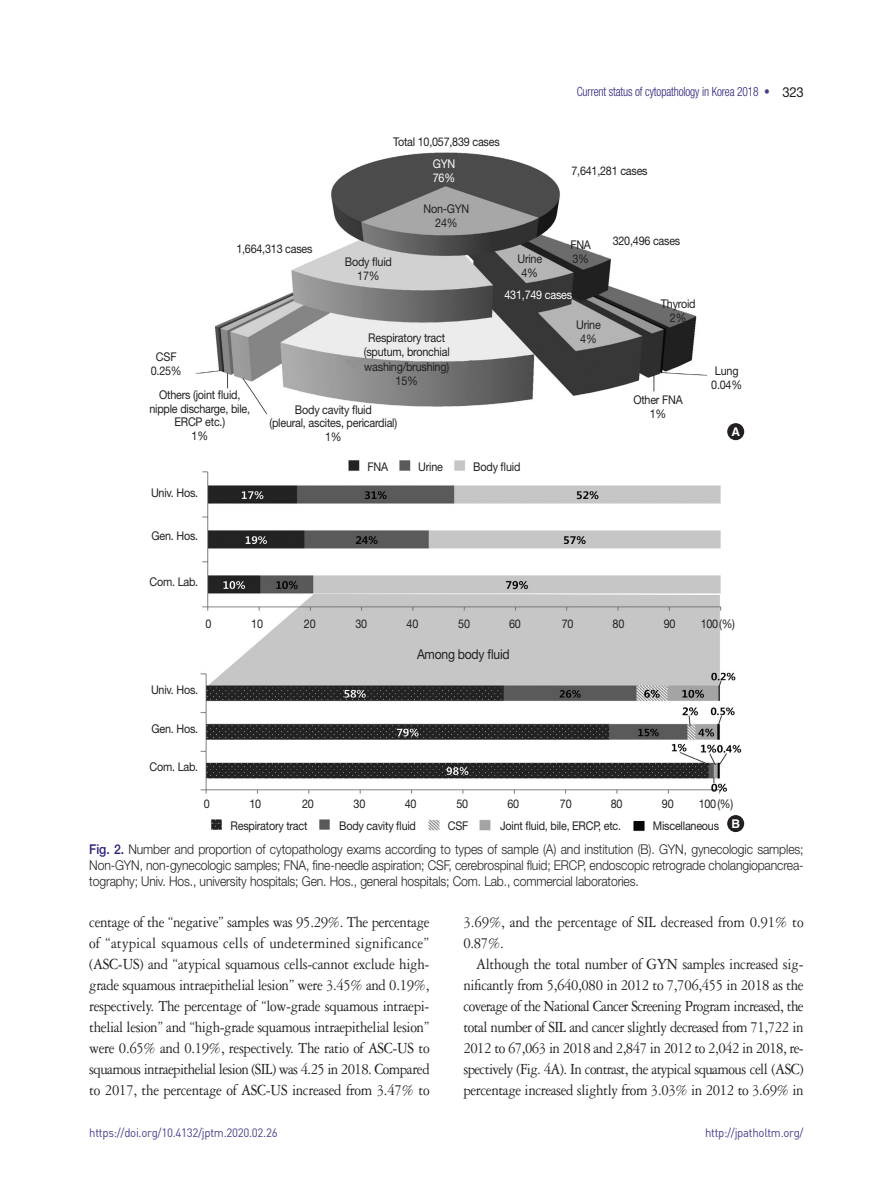
<style>
.page{position:relative;width:893px;height:1191px;background:#fff}
.page>*{position:absolute;margin:0;border:0;box-sizing:border-box;transform-origin:0 0}
.t1{font:16.5px/21px "Garamond 3 LT Std";letter-spacing:-.02em;color:#231f20;text-align:justify;scale:.9 1}
.t2{font:300 13.5px/16.2px "Helvetica Neue LT Std";letter-spacing:-.01em;color:#231f20;text-align:justify;scale:.9 1}
.t3{font:13.5px "Helvetica Neue LT Std";letter-spacing:-.02em;color:#231f20;scale:.9 1}
.t4{font:300 condensed 12.75px "Helvetica Neue LT Std";letter-spacing:-.01em;color:#26237b;scale:.9 1}
.t5{font:12px/14.2px "Helvetica Neue LT Std";letter-spacing:-.02em;color:#231f20;text-align:center;scale:.9 1}
.t6{font:12px "Dinreg";letter-spacing:-.025em;color:#45428b;scale:.95 1}
.t7{font:12px/14.2px "Helvetica Neue LT Std";letter-spacing:-.02em;color:#fff;scale:.9 1}
.t8{font:700 12px "Helvetica LT Std";color:#fff}
.s1{color:#45428b}
.s2{font-weight:400;font-stretch:normal;font-size:13.8px;color:#231f20}
.s3{font-weight:500;color:#26237b}
</style>
<div class="page">
<img style="left:200px;top:471px;width:544px;height:360px">
<div style="left:203px;top:818px;width:520px;height:14px;background:#fff"></div>
<img style="left:207px;top:817px;width:18px;height:13px">
<img style="left:316px;top:817px;width:18px;height:13px">
<img style="left:424px;top:817px;width:18px;height:14px">
<img style="left:476px;top:817px;width:19px;height:14px">
<img style="left:629px;top:817px;width:19px;height:14px">
<div style="left:301px;top:445px;width:264px;height:28px;background:#fff"></div>
<img style="left:348px;top:460px;width:12px;height:11px">
<img style="left:399px;top:460px;width:12px;height:11px">
<img style="left:454px;top:460px;width:11px;height:11px">
<div style="left:727px;top:815px;width:17px;height:17px;background:#231f20;border-radius:50%"></div>
<img style="left:195px;top:152px;width:549px;height:288px">
<div style="left:727px;top:423px;width:17px;height:17px;background:#231f20;border-radius:50%"></div>
<p class="t5" style="left:236px;top:242px;width:86px">1,664,313 cases</p>
<p class="t5" style="left:393px;top:134px;width:120px">Total 10,057,839 cases</p>
<p class="t7" style="left:433px;top:156px;width:27px">GYN<br>76%</p>
<p class="t5" style="left:423px;top:201px;width:53px">Non-GYN<br>24%</p>
<p class="t5" style="left:345px;top:254px;width:54px">Body fluid<br>17%</p>
<p class="t5" style="left:517px;top:251px;width:29px">Urine<br>4%</p>
<p class="t4" style="left:577px;top:84px;width:254px">Current status of cytopathology in Korea 2018 <span class="s1">•</span> <span class="s2">323</span></p>
<p class="t5" style="left:571px;top:163px;width:86px">7,641,281 cases</p>
<p class="t5" style="left:570px;top:237px;width:24px;text-align:left">FNA<br>3%</p>
<p class="t5" style="left:613px;top:234px;width:77px">320,496 cases</p>
<p class="t7" style="left:504px;top:288px;width:77px">431,749 cases</p>
<p class="t5" style="left:576px;top:317px;width:29px">Urine</p>
<p class="t5" style="left:661px;top:296px;width:40px">Thyroid<br>2%</p>
<p class="t5" style="left:151px;top:349px;width:36px">CSF<br>0.25%</p>
<p class="t5" style="left:149px;top:388px;width:113px;line-height:13.5px">Others (joint fluid, nipple discharge, bile,<br>ERCP etc.)<br>1%</p>
<p class="t5" style="left:151px;top:485px;width:54px">Univ. Hos.</p>
<p class="t5" style="left:152px;top:529px;width:53px">Gen. Hos.</p>
<p class="t5" style="left:150px;top:574px;width:56px">Com. Lab.</p>
<p class="t5" style="left:368px;top:330px;width:87px">Respiratory tract</p>
<p class="t5" style="left:580px;top:332px;width:20px">4%</p>
<p class="t5" style="left:364px;top:345px;width:97px">(sputum, bronchial washing/brushing)<br>15%</p>
<p class="t5" style="left:269px;top:402px;width:143px;line-height:13.5px">Body cavity fluid<br>(pleural, ascites, pericardial)<br>1%</p>
<p class="t5" style="left:367px;top:459px;width:24px">FNA</p>
<p class="t5" style="left:418px;top:459px;width:29px">Urine</p>
<p class="t5" style="left:473px;top:459px;width:54px">Body fluid</p>
<p class="t5" style="left:633px;top:392px;width:56px">Other FNA<br>1%</p>
<p class="t5" style="left:711px;top:363px;width:36px">Lung<br>0.04%</p>
<p class="t8" style="left:731px;top:424px;width:10px">A</p>
<p class="t5" style="left:205px;top:616px;width:8px">0</p>
<p class="t5" style="left:251px;top:616px;width:15px">10</p>
<p class="t5" style="left:304px;top:616px;width:15px">20</p>
<p class="t5" style="left:355px;top:616px;width:15px">30</p>
<p class="t5" style="left:407px;top:616px;width:15px">40</p>
<p class="t5" style="left:458px;top:616px;width:15px">50</p>
<p class="t5" style="left:509px;top:616px;width:15px">60</p>
<p class="t5" style="left:562px;top:616px;width:15px">70</p>
<p class="t5" style="left:613px;top:616px;width:15px">80</p>
<p class="t5" style="left:664px;top:616px;width:15px">90</p>
<p class="t5" style="left:701px;top:616px;width:40px">100 (%)</p>
<p class="t5" style="left:151px;top:682px;width:54px">Univ. Hos.</p>
<p class="t5" style="left:152px;top:721px;width:53px">Gen. Hos.</p>
<p class="t5" style="left:150px;top:759px;width:56px">Com. Lab.</p>
<p class="t3" style="left:417px;top:646px;width:105px">Among body fluid</p>
<p class="t5" style="left:204px;top:796px;width:8px">0</p>
<p class="t5" style="left:249px;top:796px;width:15px">10</p>
<p class="t5" style="left:302px;top:796px;width:15px">20</p>
<p class="t5" style="left:354px;top:796px;width:15px">30</p>
<p class="t5" style="left:405px;top:796px;width:15px">40</p>
<p class="t5" style="left:456px;top:796px;width:15px">50</p>
<p class="t5" style="left:507px;top:796px;width:15px">60</p>
<p class="t5" style="left:560px;top:796px;width:15px">70</p>
<p class="t5" style="left:611px;top:796px;width:15px">80</p>
<p class="t5" style="left:662px;top:796px;width:15px">90</p>
<p class="t5" style="left:699px;top:796px;width:40px">100 (%)</p>
<p class="t5" style="left:231px;top:818px;width:87px">Respiratory tract</p>
<p class="t5" style="left:339px;top:818px;width:87px">Body cavity fluid</p>
<p class="t5" style="left:448px;top:818px;width:24px">CSF</p>
<p class="t5" style="left:500px;top:818px;width:136px">Joint fluid, bile, ERCP, etc.</p>
<p class="t5" style="left:653px;top:818px;width:75px">Miscellaneous</p>
<p class="t8" style="left:731px;top:816px;width:10px">B</p>
<p class="t2" style="left:89px;top:840px;width:795px"><span class="s3">Fig. 2.</span> Number and proportion of cytopathology exams according to types of sample (A) and institution (B). GYN, gynecologic samples; Non-GYN, non-gynecologic samples; FNA, fine-needle aspiration; CSF, cerebrospinal fluid; ERCP, endoscopic retrograde cholangiopancrea&shy;tography; Univ. Hos., university hospitals; Gen. Hos., general hospitals; Com. Lab., commercial laboratories.</p>
<p class="t1" style="left:89px;top:911px;width:380px">centage of the “negative” samples was 95.29%. The percentage of “atypical squamous cells of undetermined significance” (ASC-US) and “atypical squamous cells-cannot exclude high&shy;grade squamous intraepithelial lesion” were 3.45% and 0.19%, respectively. The percentage of “low-grade squamous intraepi&shy;thelial lesion” and “high-grade squamous intraepithelial lesion” were 0.65% and 0.19%, respectively. The ratio of ASC-US to squamous intraepithelial lesion (SIL) was 4.25 in 2018. Compared to 2017, the percentage of ASC-US increased from 3.47% to</p>
<p class="t1" style="left:463px;top:911px;width:379px">3.69%, and the percentage of SIL decreased from 0.91% to<br>0.87%.</p>
<p class="t1" style="left:463px;top:953px;width:380px;text-indent:13px">Although the total number of GYN samples increased sig&shy;nificantly from 5,640,080 in 2012 to 7,706,455 in 2018 as the coverage of the National Cancer Screening Program increased, the total number of SIL and cancer slightly decreased from 71,722 in 2012 to 67,063 in 2018 and 2,847 in 2012 to 2,042 in 2018, re&shy;spectively (Fig. 4A). In contrast, the atypical squamous cell (ASC) percentage increased slightly from 3.03% in 2012 to 3.69% in</p>
<p class="t6" style="left:89px;top:1125px;width:200px">https://doi.org/10.4132/jptm.2020.02.26</p>
<p class="t6" style="left:705px;top:1125px;width:105px">http://jpatholtm.org/</p>
</div>
